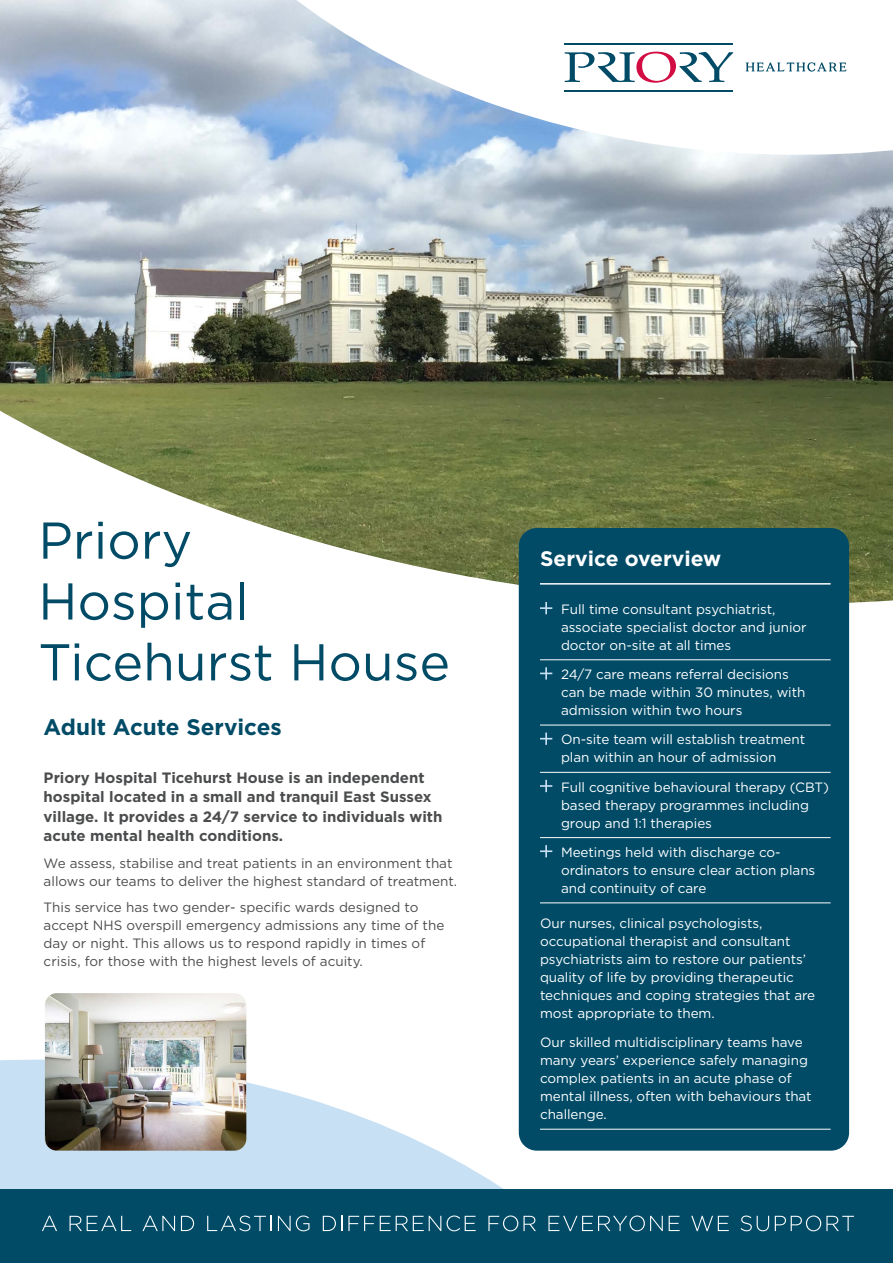
<style>
.page{position:relative;width:893px;height:1263px;background:#fff}
.page>*{position:absolute;margin:0;border:0;box-sizing:border-box;transform-origin:0 0}
.t1{font:51.75px/60.9px "Gotham";color:#014b67}
.t2{font:700 22.5px "Gotham";color:#014b67}
.t3{font:700 21px "Gotham";color:#fff}
.t4{font:700 15px/19.5px "Gotham";color:#4b4c4d}
.t5{font:13.5px/18px "Gotham";letter-spacing:-.005em;color:#fff}
.t6{font:13.5px/18px "Gotham";color:#4b4c4d}
</style>
<div class="page">
<img style="left:0;top:0;width:893px;height:618px">
<svg style="left:0;top:1042px;width:533px;height:147px;fill:#c7e0f3"></svg>
<div style="left:519px;top:528px;width:330px;height:623px;background:#014b67;border-radius:18px"></div>
<svg style="left:91px;top:0;width:802px;height:173px"></svg>
<svg style="left:746px;top:62px;width:101px;height:10px"></svg>
<hr style="left:565px;top:43px;width:168px;height:1px;background:#014b67">
<hr style="left:565px;top:90px;width:168px;height:2px;background:#014b67">
<svg style="left:565px;top:51px;width:168px;height:32px"></svg>
<hr style="left:540px;top:583px;width:291px;height:2px;background:#fff">
<hr style="left:540px;top:659px;width:291px;height:1px;background:#fff">
<hr style="left:540px;top:725px;width:291px;height:1px;background:#fff">
<hr style="left:540px;top:772px;width:291px;height:1px;background:#fff">
<hr style="left:540px;top:837px;width:291px;height:1px;background:#fff">
<hr style="left:540px;top:903px;width:291px;height:1px;background:#fff">
<hr style="left:540px;top:1129px;width:291px;height:1px;background:#fff">
<svg style="left:540px;top:602px;width:12px;height:12px"></svg>
<svg style="left:540px;top:667px;width:12px;height:12px"></svg>
<svg style="left:540px;top:732px;width:12px;height:13px"></svg>
<svg style="left:540px;top:780px;width:12px;height:12px"></svg>
<svg style="left:540px;top:845px;width:12px;height:12px"></svg>
<div style="left:0;top:1189px;width:893px;height:74px;background:#014b67"></div>
<svg style="left:42px;top:1216px;width:15px;height:15px"></svg>
<svg style="left:70px;top:1216px;width:61px;height:15px"></svg>
<svg style="left:142px;top:1216px;width:33px;height:15px"></svg>
<svg style="left:181px;top:1216px;width:13px;height:15px"></svg>
<svg style="left:207px;top:1215px;width:65px;height:16px"></svg>
<svg style="left:278px;top:1215px;width:31px;height:16px"></svg>
<svg style="left:323px;top:1216px;width:19px;height:15px"></svg>
<svg style="left:348px;top:1216px;width:93px;height:15px"></svg>
<svg style="left:447px;top:1215px;width:29px;height:16px"></svg>
<svg style="left:488px;top:1215px;width:48px;height:16px"></svg>
<svg style="left:548px;top:1215px;width:115px;height:16px"></svg>
<svg style="left:669px;top:1216px;width:11px;height:15px"></svg>
<svg style="left:691px;top:1216px;width:38px;height:15px"></svg>
<svg style="left:741px;top:1215px;width:28px;height:16px"></svg>
<svg style="left:775px;top:1215px;width:79px;height:16px"></svg>
<img style="left:45px;top:993px;width:201px;height:158px">
<p class="t1" style="left:38px;top:509px;width:413px">Priory<br>Hospital<br>Ticehurst House</p>
<p class="t2" style="left:44px;top:712px;width:240px">Adult Acute Services</p>
<p class="t4" style="left:44px;top:767px;width:400px">Priory Hospital Ticehurst House is an independent hospital located in a small and tranquil East Sussex village. It provides a 24/7 service to individuals with acute mental health conditions.</p>
<p class="t6" style="left:44px;top:854px;width:415px">We assess, stabilise and treat patients in an environment that allows our teams to deliver the highest standard of treatment.</p>
<p class="t6" style="left:44px;top:898px;width:402px">This service has two gender- specific wards designed to accept NHS overspill emergency admissions any time of the day or night. This allows us to respond rapidly in times of crisis, for those with the highest levels of acuity.</p>
<p class="t3" style="left:540px;top:545px;width:183px">Service overview</p>
<p class="t5" style="left:561px;top:600px;width:247px">Full time consultant psychiatrist, associate specialist doctor and junior doctor on-site at all times</p>
<p class="t5" style="left:561px;top:665px;width:246px">24/7 care means referral decisions can be made within 30 minutes, with admission within two hours</p>
<p class="t5" style="left:561px;top:730px;width:246px">On-site team will establish treatment plan within an hour of admission</p>
<p class="t5" style="left:561px;top:778px;width:270px">Full cognitive behavioural therapy (CBT) based therapy programmes including group and 1:1 therapies</p>
<p class="t5" style="left:561px;top:843px;width:256px">Meetings held with discharge co&shy;ordinators to ensure clear action plans and continuity of care</p>
<p class="t5" style="left:540px;top:914px;width:277px">Our nurses, clinical psychologists, occupational therapist and consultant psychiatrists aim to restore our patients’ quality of life by providing therapeutic techniques and coping strategies that are most appropriate to them.</p>
<p class="t5" style="left:540px;top:1033px;width:273px">Our skilled multidisciplinary teams have many years’ experience safely managing complex patients in an acute phase of mental illness, often with behaviours that challenge.</p>
</div>
